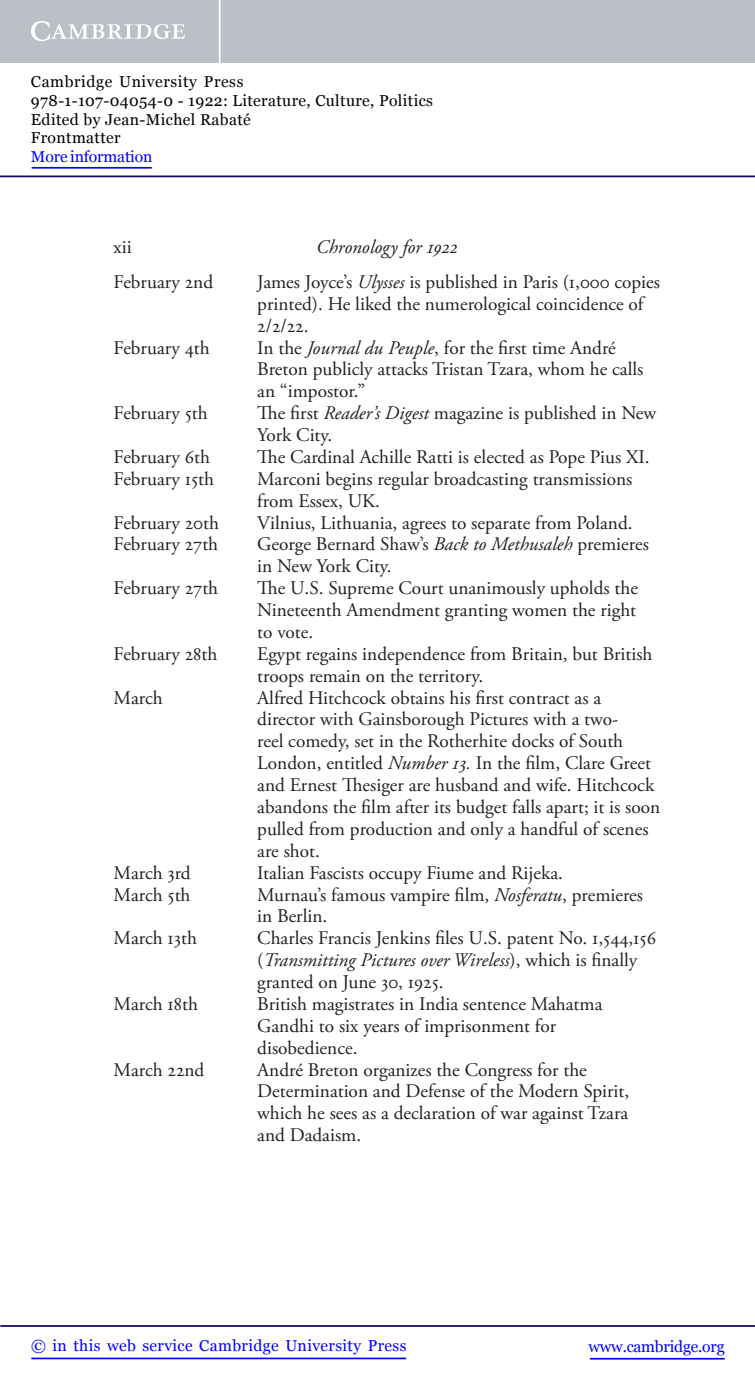
<style>
.page{position:relative;width:755px;height:1385px;background:#fff}
.page>*{position:absolute;margin:0;border:0;box-sizing:border-box;transform-origin:0 0}
.t1{font:19.25px/21.9px "Adobe Garamond Pro";color:#231f20}
.t2{font:19.25px/21.9px "Adobe Garamond Pro";letter-spacing:-.02em;color:#231f20}
.t3{font:italic 19.25px "Adobe Garamond Pro";color:#231f20}
.t4{font:15.75px/18.6px "Georgia";letter-spacing:.025em;color:#000}
.t5{font:15.75px "Georgia";letter-spacing:.025em;color:#00f}
.t6{font:15.75px "Georgia";letter-spacing:-.015em;color:#00f}
.t7{font:15.75px "Georgia";letter-spacing:-.01em;color:#00f}
.s1{font-style:italic}
</style>
<div class="page">
<hr style="left:589px;top:1358px;width:135px;height:1px;background:#00f">
<hr style="left:0;top:1325px;width:754px;height:2px;background:#150666">
<hr style="left:31px;top:1357px;width:375px;height:2px;background:#00f">
<div style="left:0;top:0;width:754px;height:63px;background:#bac0c6"></div>
<svg style="left:31px;top:21px;width:154px;height:20px"></svg>
<hr style="left:219px;top:0;width:1px;height:63px;background:#fff">
<hr style="left:0;top:175px;width:754px;height:2px;background:#150666">
<hr style="left:32px;top:167px;width:120px;height:2px;background:#00f">
<p class="t4" style="left:31px;top:73px;width:403px">Cambridge University Press<br>978-1-107-04054-0 - 1922: Literature, Culture, Politics<br>Edited by Jean-Michel Rabaté<br>Frontmatter</p>
<p class="t7" style="left:31px;top:147px;width:123px">More information</p>
<p class="t1" style="left:114px;top:238px;width:20px">xii</p>
<p class="t3" style="left:316px;top:239px;width:143px">Chronology for 1922</p>
<p class="t1" style="left:114px;top:273px;width:101px">February 2nd</p>
<p class="t1" style="left:257px;top:273px;width:404px">James Joyce’s <span class="s1">Ulysses</span> is published in Paris (1,000 copies printed). He liked the numerological coincidence of<br>2/2/22.</p>
<p class="t1" style="left:114px;top:338px;width:97px">February 4th</p>
<p class="t1" style="left:257px;top:338px;width:387px">In the <span class="s1">Journal du Peuple</span> , for the first time Andr é<br>Breton publicly attacks Tristan Tzara, whom he calls an “impostor.”</p>
<p class="t1" style="left:114px;top:404px;width:96px">February 5th</p>
<p class="t1" style="left:257px;top:404px;width:401px">The first <span class="s1">Reader’s Digest</span> magazine is published in New<br>York City.</p>
<p class="t1" style="left:114px;top:448px;width:98px">February 6th</p>
<p class="t1" style="left:257px;top:448px;width:394px">The Cardinal Achille Ratti is elected as Pope Pius XI.</p>
<p class="t1" style="left:114px;top:469px;width:102px">February 15th</p>
<p class="t1" style="left:257px;top:469px;width:376px">Marconi begins regular broadcasting transmissions from Essex, UK.</p>
<p class="t1" style="left:114px;top:513px;width:107px">February 20th</p>
<p class="t1" style="left:257px;top:513px;width:376px">Vilnius, Lithuania, agrees to separate from Poland.</p>
<p class="t1" style="left:114px;top:535px;width:106px">February 27th</p>
<p class="t1" style="left:257px;top:535px;width:393px">George Bernard Shaw’s <span class="s1">Back to Methusaleh</span> premieres in New York City.</p>
<p class="t1" style="left:114px;top:579px;width:106px">February 27th</p>
<p class="t1" style="left:257px;top:579px;width:382px;text-align:justify">The U.S. Supreme Court unanimously upholds the Nineteenth Amendment granting women the right to vote.</p>
<p class="t1" style="left:114px;top:644px;width:105px">February 28th</p>
<p class="t1" style="left:257px;top:644px;width:396px">Egypt regains independence from Britain, but British troops remain on the territory.</p>
<p class="t1" style="left:114px;top:688px;width:50px">March</p>
<p class="t2" style="left:257px;top:688px;width:404px">Alfred Hitchcock obtains his first contract as a director with Gainsborough Pictures with a two-<br>reel comedy, set in the Rotherhite docks of South London, entitled <span class="s1">Number 13.</span> In the film, Clare Greet and Ernest Thesiger are husband and wife. Hitchcock abandons the film after its budget falls apart; it is soon pulled from production and only a handful of scenes are shot.</p>
<p class="t1" style="left:114px;top:863px;width:79px">March 3rd</p>
<p class="t1" style="left:257px;top:863px;width:307px">Italian Fascists occupy Fiume and Rijeka.</p>
<p class="t1" style="left:114px;top:885px;width:78px">March 5th</p>
<p class="t1" style="left:257px;top:885px;width:387px">Murnau’s famous vampire film, <span class="s1">Nosferatu</span> , premieres in Berlin.</p>
<p class="t1" style="left:114px;top:929px;width:85px">March 13th</p>
<p class="t1" style="left:257px;top:929px;width:400px">Charles Francis Jenkins files U.S. patent No. 1,544,156 ( <span class="s1">Transmitting Pictures over Wireless</span> ), which is finally granted on June 30, 1925.</p>
<p class="t1" style="left:114px;top:994px;width:86px">March 18th</p>
<p class="t1" style="left:257px;top:994px;width:346px">British magistrates in India sentence Mahatma<br>Gandhi to six years of imprisonment for disobedience.</p>
<p class="t1" style="left:114px;top:1060px;width:92px">March 22nd</p>
<p class="t1" style="left:257px;top:1060px;width:373px">Andr é Breton organizes the Congress for the Determination and Defense of the Modern Spirit, which he sees as a declaration of war against Tzara and Dadaism.</p>
<p class="t5" style="left:31px;top:1336px;width:376px">© in this web service Cambridge University Press</p>
<p class="t6" style="left:588px;top:1336px;width:137px">www.cambridge.org</p>
</div>
